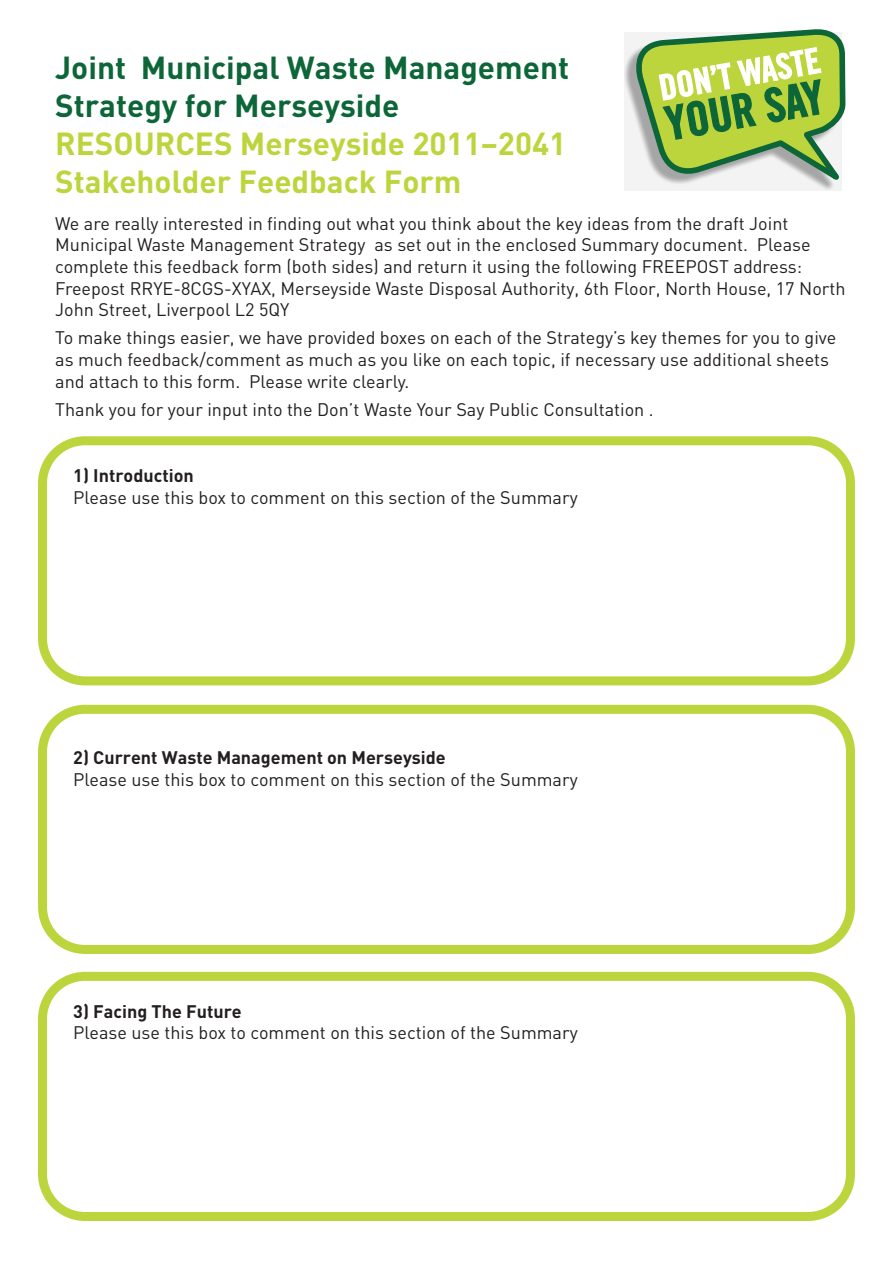
<style>
.page{position:relative;width:893px;height:1263px;background:#fff}
.page>*{position:absolute;margin:0;border:0;box-sizing:border-box;transform-origin:0 0}
.t1{font:700 31.5px/37.8px "DIN";color:#bcd53d}
.t2{font:700 31.5px/37.8px "DIN";color:#0c6638}
.t3{font:18px/21.6px "DIN";color:#231f20}
.t4{font:700 18px "DIN";color:#231f20}
</style>
<div class="page">
<svg style="left:624px;top:29px;width:222px;height:162px"></svg>
<div style="left:38px;top:436px;width:817px;height:249px;border:9px solid #bcd53d;border-radius:43px"></div>
<div style="left:38px;top:705px;width:817px;height:249px;border:9px solid #bcd53d;border-radius:43px"></div>
<div style="left:38px;top:972px;width:817px;height:249px;border:9px solid #bcd53d;border-radius:43px"></div>
<h1 class="t2" style="left:55px;top:48px;width:515px">Joint Municipal Waste Management<br>Strategy for Merseyside</h1>
<h1 class="t1" style="left:55px;top:123px;width:513px">RESOURCES Merseyside 2011–2041<br>Stakeholder Feedback Form</h1>
<p class="t3" style="left:55px;top:212px;width:792px">We are really interested in finding out what you think about the key ideas from the draft Joint Municipal Waste Management Strategy as set out in the enclosed Summary document. Please complete this feedback form (both sides) and return it using the following FREEPOST address:<br>Freepost RRYE-8CGS-XYAX, Merseyside Waste Disposal Authority, 6th Floor, North House, 17 North John Street, Liverpool L2 5QY</p>
<p class="t3" style="left:55px;top:327px;width:783px">To make things easier, we have provided boxes on each of the Strategy’s key themes for you to give as much feedback/comment as much as you like on each topic, if necessary use additional sheets and attach to this form. Please write clearly.</p>
<p class="t3" style="left:55px;top:398px;width:600px">Thank you for your input into the Don’t Waste Your Say Public Consultation .</p>
<p class="t4" style="left:73px;top:464px;width:122px">1) Introduction</p>
<p class="t3" style="left:73px;top:486px;width:506px">Please use this box to comment on this section of the Summary</p>
<p class="t4" style="left:73px;top:746px;width:374px">2) Current Waste Management on Merseyside</p>
<p class="t3" style="left:73px;top:768px;width:506px">Please use this box to comment on this section of the Summary</p>
<p class="t4" style="left:73px;top:999px;width:170px">3) Facing The Future</p>
<p class="t3" style="left:73px;top:1021px;width:506px">Please use this box to comment on this section of the Summary</p>
</div>
